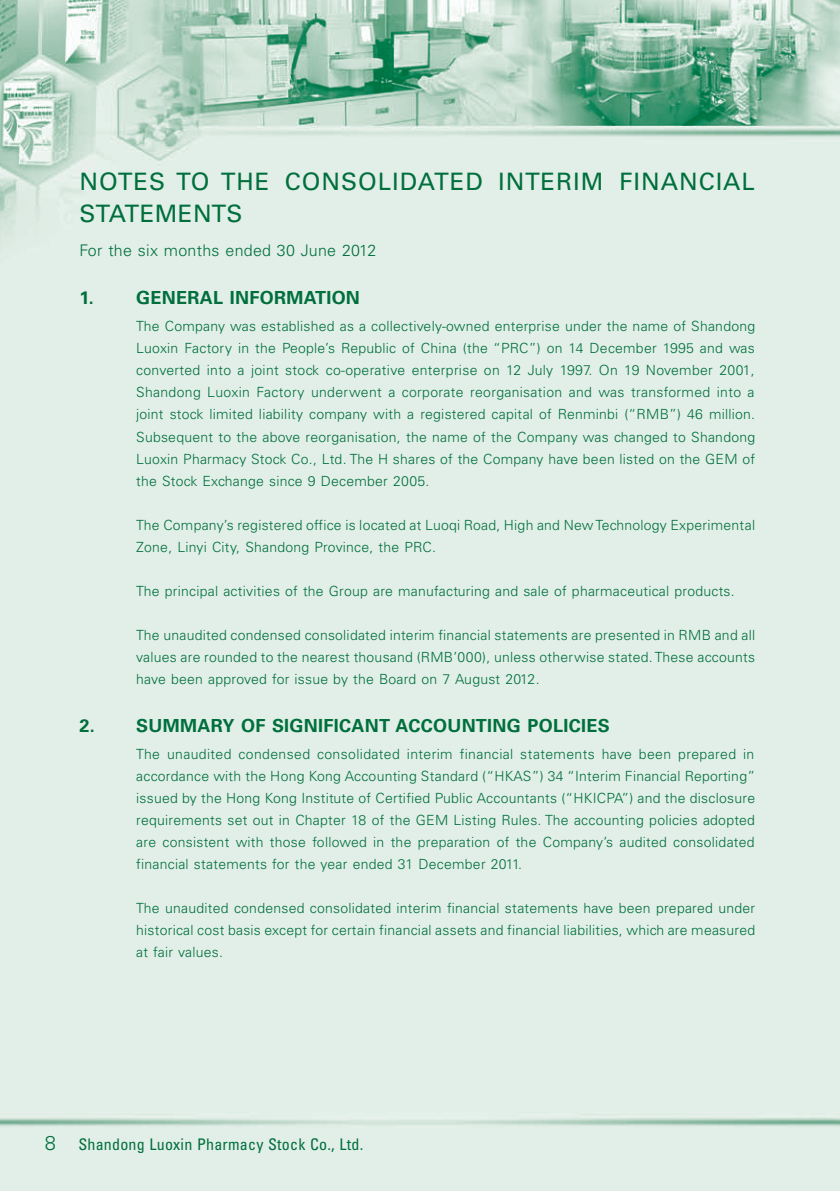
<style>
.page{position:relative;width:840px;height:1191px;background:#fff}
.page>*{position:absolute;margin:0;border:0;box-sizing:border-box;transform-origin:0 0}
.t1{font:24px/32px "Univers LT Std";letter-spacing:.04em;color:#006f3c}
.t2{font:700 18px "Univers LT Std";letter-spacing:.015em;color:#006f3c}
.t3{font:condensed 16px "Univers LT Std";letter-spacing:.015em;color:#006f3c}
.t4{font:300 16px "Univers LT Std";letter-spacing:.015em;color:#006f3c}
.t5{font:300 14px/22px "Univers LT Std";letter-spacing:.015em;color:#006f3c;text-align:justify}
</style>
<div class="page">
<img style="left:0;top:0;width:840px;height:1191px">
<h1 class="t1" style="left:79px;top:166px;width:676px">NOTES TO THE CONSOLIDATED INTERIM FINANCIAL<br>STATEMENTS</h1>
<p class="t4" style="left:79px;top:240px;width:298px">For the six months ended 30 June 201 2</p>
<p class="t2" style="left:79px;top:287px;width:282px">1. GENERAL INFORMATION</p>
<p class="t5" style="left:136px;top:315px;width:620px">The Company was established as a collectively-owned enterprise under the name of Shandong Luoxin Factory in the People’s Republic of China (the “PRC”) on 1 4 December 1 995 and was converted into a joint stock co-operative enterprise on 1 2 July 1 997. On 1 9 November 2001 , Shandong Luoxin Factory underwent a corporate reorganisation and was transformed into a joint stock limited liability company with a registered capital of Renminbi (“RMB”) 46 million.<br>Subsequent to the above reorganisation, the name of the Company was changed to Shandong Luoxin Pharmacy Stock Co., Ltd. The H shares of the Company have been listed on the GEM of the Stock Exchange since 9 December 2005.</p>
<p class="t5" style="left:136px;top:513px;width:620px">The Company’s registered office is located at Luoqi Road, High and New Technology Experimental<br>Zone, Linyi City, Shandong Province, the PRC.</p>
<p class="t5" style="left:136px;top:579px;width:599px">The principal activities of the Group are manufacturing and sale of pharmaceutical products.</p>
<p class="t5" style="left:136px;top:623px;width:620px">The unaudited condensed consolidated interim financial statements are presented in RMB and all values are rounded to the nearest thousand (RMB’000), unless otherwise stated. These accounts have been approved for issue by the Board on 7 August 201 2.</p>
<p class="t2" style="left:79px;top:714px;width:531px">2. SUMMARY OF SIGNIFICANT ACCOUNTING POLICIES</p>
<p class="t5" style="left:136px;top:743px;width:620px">The unaudited condensed consolidated interim financial statements have been prepared in accordance with the Hong Kong Accounting Standard (“HKAS”) 34 “Interim Financial Reporting” issued by the Hong Kong Institute of Certified Public Accountants (“HKICPA”) and the disclosure requirements set out in Chapter 1 8 of the GEM Listing Rules. The accounting policies adopted are consistent with those followed in the preparation of the Company’s audited consolidated financial statements for the year ended 31 December 2011 .</p>
<p class="t5" style="left:136px;top:897px;width:620px">The unaudited condensed consolidated interim financial statements have been prepared under historical cost basis except for certain financial assets and financial liabilities, which are measured at fair values.</p>
<p class="t3" style="left:78px;top:1134px;width:286px">Shandong Luoxin Pharmacy Stock Co., Ltd.</p>
</div>
